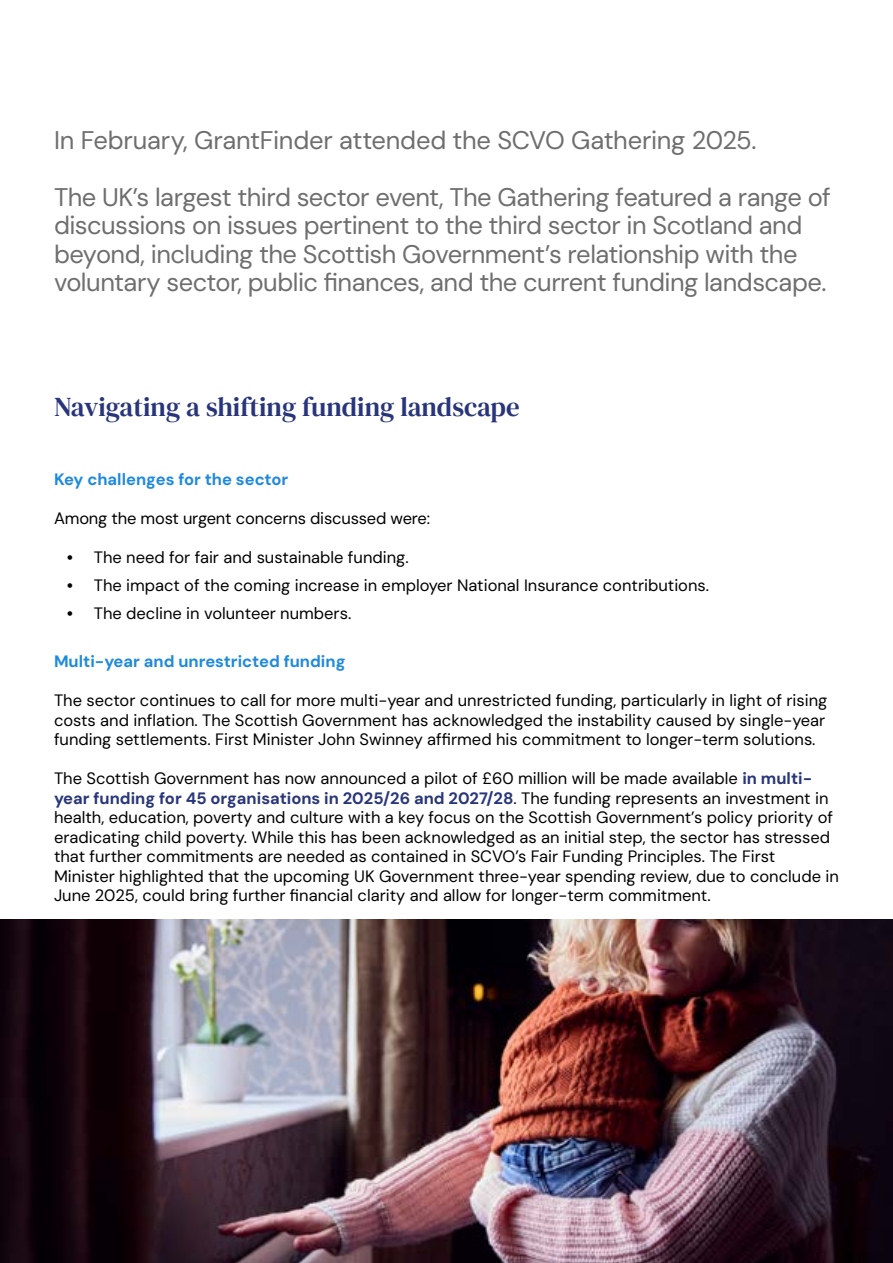
<style>
.page{position:relative;width:893px;height:1263px;background:#fff}
.page>*{position:absolute;margin:0;border:0;box-sizing:border-box;transform-origin:0 0}
.t1{font:27px "DM Serif Text";color:#29357b}
.t2{font:25.5px/28.5px "DM Sans";letter-spacing:-.02em;color:#6e6e6e}
.t3{font:16.5px/19.5px "DM Sans";color:#000;text-align:justify}
.t4{font:700 16.5px "DM Sans";color:#1e8adc}
.s1{font-weight:700}
.s2{font-weight:700;color:#29357b}
</style>
<div class="page">
<img style="left:0;top:919px;width:893px;height:344px">
<h2 class="t2" style="left:54px;top:125px;width:704px">In February, GrantFinder attended the SCVO Gathering 2025.</h2>
<p class="t2" style="left:54px;top:182px;width:778px">The UK’s largest third sector event, The Gathering featured a range of discussions on issues pertinent to the third sector in Scotland and beyond, including the Scottish Government’s relationship with the voluntary sector, public finances, and the current funding landscape.</p>
<h1 class="t1" style="left:54px;top:391px;width:467px">Navigating a shifting funding landscape</h1>
<p class="t4" style="left:54px;top:469px;width:236px">Key challenges for the sector</p>
<p class="t3" style="left:54px;top:508px;width:378px">Among the most urgent concerns discussed were:</p>
<p class="t3" style="left:67px;top:547px;width:343px"><span class="s1">•</span> The need for fair and sustainable funding.</p>
<p class="t3" style="left:67px;top:575px;width:644px"><span class="s1">•</span> The impact of the coming increase in employer National Insurance contributions.</p>
<p class="t3" style="left:67px;top:603px;width:286px"><span class="s1">•</span> The decline in volunteer numbers.</p>
<p class="t4" style="left:54px;top:651px;width:293px">Multi-year and unrestricted funding</p>
<p class="t3" style="left:54px;top:691px;width:775px">The sector continues to call for more multi-year and unrestricted funding, particularly in light of rising costs and inflation. The Scottish Government has acknowledged the instability caused by single-year funding settlements. First Minister John Swinney affirmed his commitment to longer-term solutions.</p>
<p class="t3" style="left:54px;top:769px;width:786px;text-align:left">The Scottish Government has now announced a pilot of £60 million will be made available <span class="s2">in multi&shy;year funding for 45 organisations in 2025/26 and 2027/28</span>. The funding represents an investment in health, education, poverty and culture with a key focus on the Scottish Government’s policy priority of eradicating child poverty. While this has been acknowledged as an initial step, the sector has stressed that further commitments are needed as contained in SCVO’s Fair Funding Principles. The First Minister highlighted that the upcoming UK Government three-year spending review, due to conclude in June 2025, could bring further financial clarity and allow for longer-term commitment.</p>
</div>
